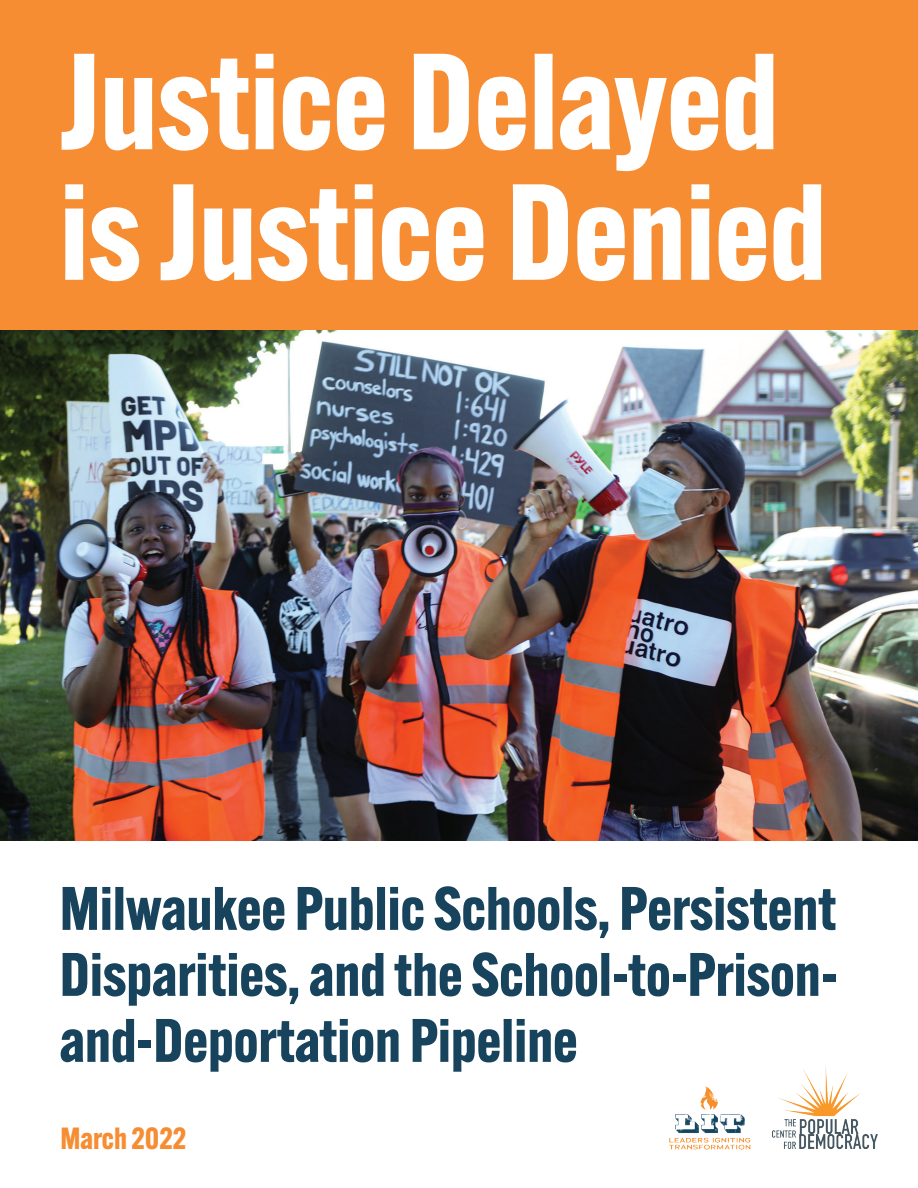
<style>
.page{position:relative;width:918px;height:1188px;background:#fff}
.page>*{position:absolute;margin:0;border:0;box-sizing:border-box;transform-origin:0 0}
.t1{font:700 133.5px/130.5px "Alternate Gothic ATF";color:#fff}
.t2{font:700 60px/66px "Alternate Gothic ATF";color:#17435d;text-align:justify}
.t3{font:700 30px "Alternate Gothic ATF";color:#f68d33}
</style>
<div class="page">
<div style="left:0;top:0;width:918px;height:331px;background:#f68d33"></div>
<img style="left:801px;top:1066px;width:77px;height:83px">
<img style="left:669px;top:1086px;width:132px;height:64px">
<img style="left:0;top:331px;width:918px;height:509px">
<h1 class="t1" style="left:60px;top:35px;width:768px">Justice Delayed is Justice Denied</h1>
<p class="t2" style="left:60px;top:875px;width:779px">Milwaukee Public Schools, Persistent Disparities, and the School-to-Prison&shy;and-Deportation Pipeline</p>
<p class="t3" style="left:60px;top:1119px;width:127px">March 2022</p>
</div>
